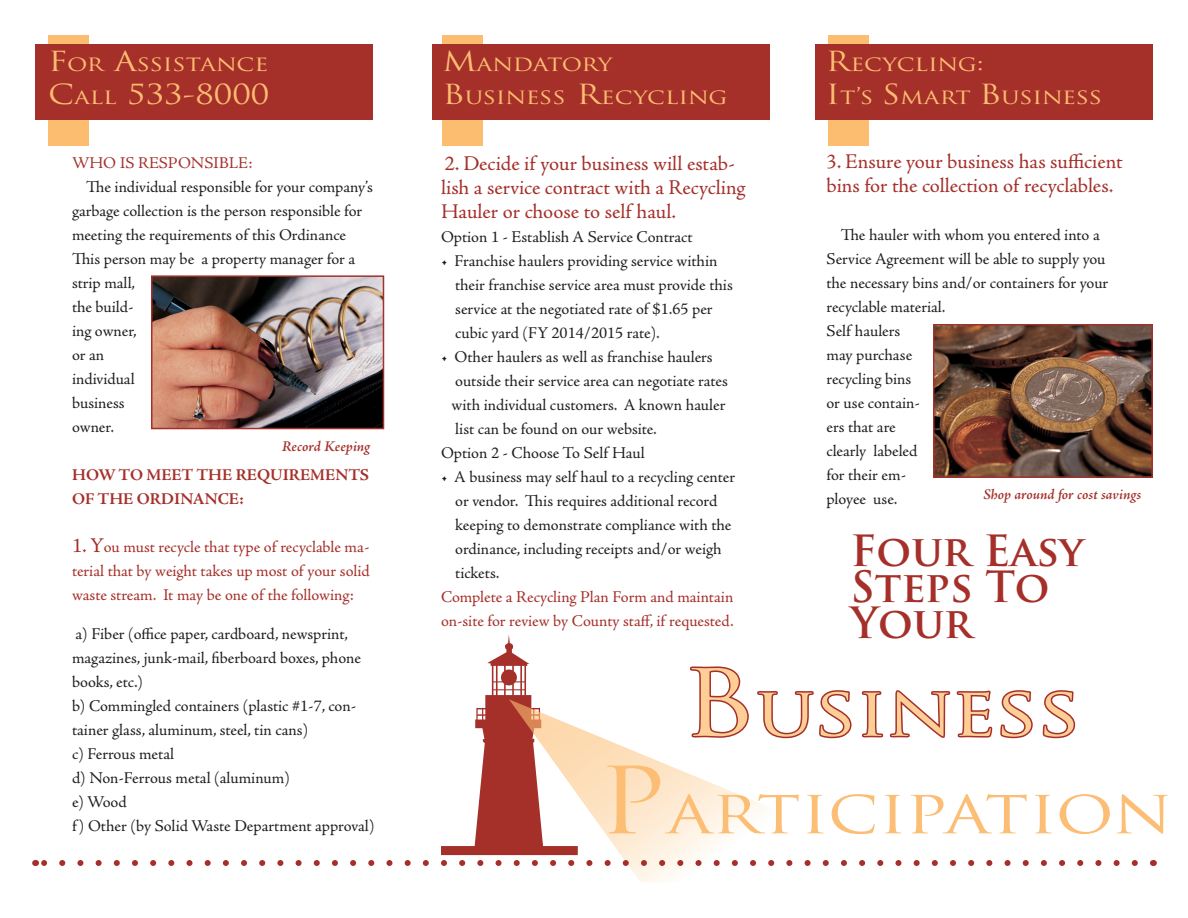
<style>
.page{position:relative;width:1188px;height:918px;background:#fff}
.page>*{position:absolute;margin:0;border:0;box-sizing:border-box;transform-origin:0 0}
.Main_head{font:67.5px "Trajan Pro";letter-spacing:-.01em;color:#fdcf97;scale:1.2 1}
.Main_head-2{font:60px "Trajan Pro";letter-spacing:-.015em;color:#fcbe75;scale:1.2 1}
.Subhead{font:700 42px/36px "Trajan Pro";color:#a5302a}
.Head{font:27px "Trajan Pro";color:#fcbd71;scale:1.2 1}
.Body_text{font:21px/24px "Adobe Jenson Pro";letter-spacing:-.005em;color:#a5302a}
.Head-2{font:21px "Trajan Pro";letter-spacing:-.01em;color:#fcbd71;scale:1.2 1}
.Body_text-2{font:16.5px/24px "Adobe Jenson Pro";letter-spacing:-.005em;color:#231f20}
.Body_text-3{font:16.5px/24px "Adobe Jenson Pro";letter-spacing:-.005em;color:#a5302a;text-align:justify}
.Body_text-4{font:700 16.5px/24px "Adobe Jenson Pro";color:#a5302a}
.t1{font:italic 600 15px "Adobe Jenson Pro";letter-spacing:-.005em;color:#a5302a}
.s1{font-size:27px}
.s2{font-size:21px}
.s3{font-size:90px}
</style>
<div class="page">
<div style="left:49px;top:35px;width:40px;height:111px;background:#fcbd71"></div>
<div style="left:35px;top:45px;width:338px;height:75px;background:#a5302a"></div>
<svg style="left:629px;top:866px;width:54px;height:16px"></svg>
<img style="left:154px;top:278px;width:227px;height:148px">
<div style="left:151px;top:275px;width:233px;height:154px;border:2px solid #a5302a"></div>
<img style="left:936px;top:327px;width:214px;height:148px">
<div style="left:933px;top:324px;width:220px;height:154px;border:2px solid #a5302a"></div>
<div style="left:442px;top:35px;width:41px;height:111px;background:#fcbd71"></div>
<div style="left:432px;top:45px;width:338px;height:75px;background:#a5302a"></div>
<div style="left:828px;top:35px;width:41px;height:111px;background:#fcbd71"></div>
<div style="left:815px;top:45px;width:338px;height:75px;background:#a5302a"></div>
<svg style="left:44px;top:635px;width:1091px;height:231px"></svg>
<p class="Head-2" style="left:48px;top:50px;width:185px"><span class="s1">F</span>or <span class="s1">A</span>ssistance</p>
<p class="Head" style="left:48px;top:77px;width:186px">C<span class="s2">all</span> 533-8000</p>
<p class="Body_text-3" style="left:72px;top:151px;width:182px">WHO IS RESPONSIBLE:</p>
<p class="Body_text-2" style="left:72px;top:175px;width:302px;text-indent:14px">The individual responsible for your company’s garbage collection is the person responsible for meeting the requirements of this Ordinance<br>This person may be a property manager for a strip mall,<br>the build-<br>ing owner,<br>or an<br>individual<br>business<br>owner.</p>
<p class="Body_text-4" style="left:72px;top:463px;width:299px">HOW TO MEET THE REQUIREMENTS<br>OF THE ORDINANCE:</p>
<p class="Body_text-3" style="left:72px;top:535px;width:299px"><span class="s2">1. Y</span>ou must recycle that type of recyclable ma&shy;terial that by weight takes up most of your solid waste stream. It may be one of the following:</p>
<p class="Body_text-2" style="left:72px;top:622px;width:291px">a) Fiber (office paper, cardboard, newsprint, magazines, junk-mail, fiberboard boxes, phone books, etc.)</p>
<p class="Body_text-2" style="left:72px;top:694px;width:286px">b) Commingled containers (plastic #1-7, con&shy;tainer glass, aluminum, steel, tin cans)</p>
<p class="Body_text-2" style="left:72px;top:742px;width:104px">c) Ferrous metal</p>
<p class="Body_text-2" style="left:72px;top:766px;width:219px">d) Non-Ferrous metal (aluminum)</p>
<p class="Body_text-2" style="left:72px;top:790px;width:56px">e) Wood</p>
<p class="Body_text-2" style="left:72px;top:814px;width:304px">f ) Other (by Solid Waste Department approval)</p>
<p class="t1" style="left:282px;top:438px;width:90px">Record Keeping</p>
<p class="Head-2" style="left:443px;top:50px;width:143px"><span class="s1">M</span>andatory</p>
<p class="Head-2" style="left:443px;top:83px;width:239px"><span class="s1">B</span>usiness <span class="s1">R</span>ecycling</p>
<p class="Body_text" style="left:441px;top:152px;width:306px">2. Decide if your business will estab&shy;lish a service contract with a Recycling<br>Hauler or choose to self haul.</p>
<p class="Body_text-2" style="left:441px;top:226px;width:253px">Option 1 - Establish A Service Contract</p>
<p class="Body_text-2" style="left:455px;top:250px;width:279px;text-indent:-14px">• Franchise haulers providing service within their franchise service area must provide this service at the negotiated rate of $1.65 per cubic yard (FY 2014/2015 rate).</p>
<p class="Body_text-2" style="left:455px;top:346px;width:274px;text-indent:-14px">• Other haulers as well as franchise haulers outside their service area can negotiate rates</p>
<p class="Body_text-2" style="left:452px;top:394px;width:275px">with individual customers. A known hauler list can be found on our website.</p>
<p class="Body_text-2" style="left:441px;top:442px;width:205px">Option 2 - Choose To Self Haul</p>
<p class="Body_text-2" style="left:455px;top:466px;width:282px;text-indent:-14px">• A business may self haul to a recycling center or vendor. This requires additional record keeping to demonstrate compliance with the ordinance, including receipts and/or weigh</p>
<p class="Body_text-2" style="left:455px;top:562px;width:46px">tickets.</p>
<p class="Body_text-3" style="left:441px;top:586px;width:294px">Complete a Recycling Plan Form and maintain on-site for review by County staff, if requested.</p>
<p class="Head-2" style="left:826px;top:50px;width:133px"><span class="s1">R</span>ecycling:</p>
<p class="Head-2" style="left:826px;top:83px;width:232px"><span class="s1">I</span>t’s <span class="s1">S</span>mart <span class="s1">B</span>usiness</p>
<p class="Body_text" style="left:826px;top:150px;width:298px">3. Ensure your business has sufficient bins for the collection of recyclables.</p>
<p class="Body_text-2" style="left:826px;top:223px;width:283px;text-indent:14px">The hauler with whom you entered into a Service Agreement will be able to supply you the necessary bins and/or containers for your recyclable material.</p>
<p class="Body_text-2" style="left:826px;top:319px;width:95px">Self haulers may purchase recycling bins or use contain&shy;ers that are clearly labeled for their em&shy;ployee use.</p>
<p class="t1" style="left:983px;top:486px;width:159px">Shop around for cost savings</p>
<p class="Subhead" style="left:850px;top:533px;width:235px">Four Easy</p>
<p class="Subhead" style="left:850px;top:569px;width:200px">Steps To<br>Your</p>
<p class="Main_head" style="left:682px;top:668px;width:334px"><span class="s3">B</span>usiness</p>
<p class="Main_head-2" style="left:597px;top:773px;width:480px"><span class="s3">P</span>articipation</p>
</div>
